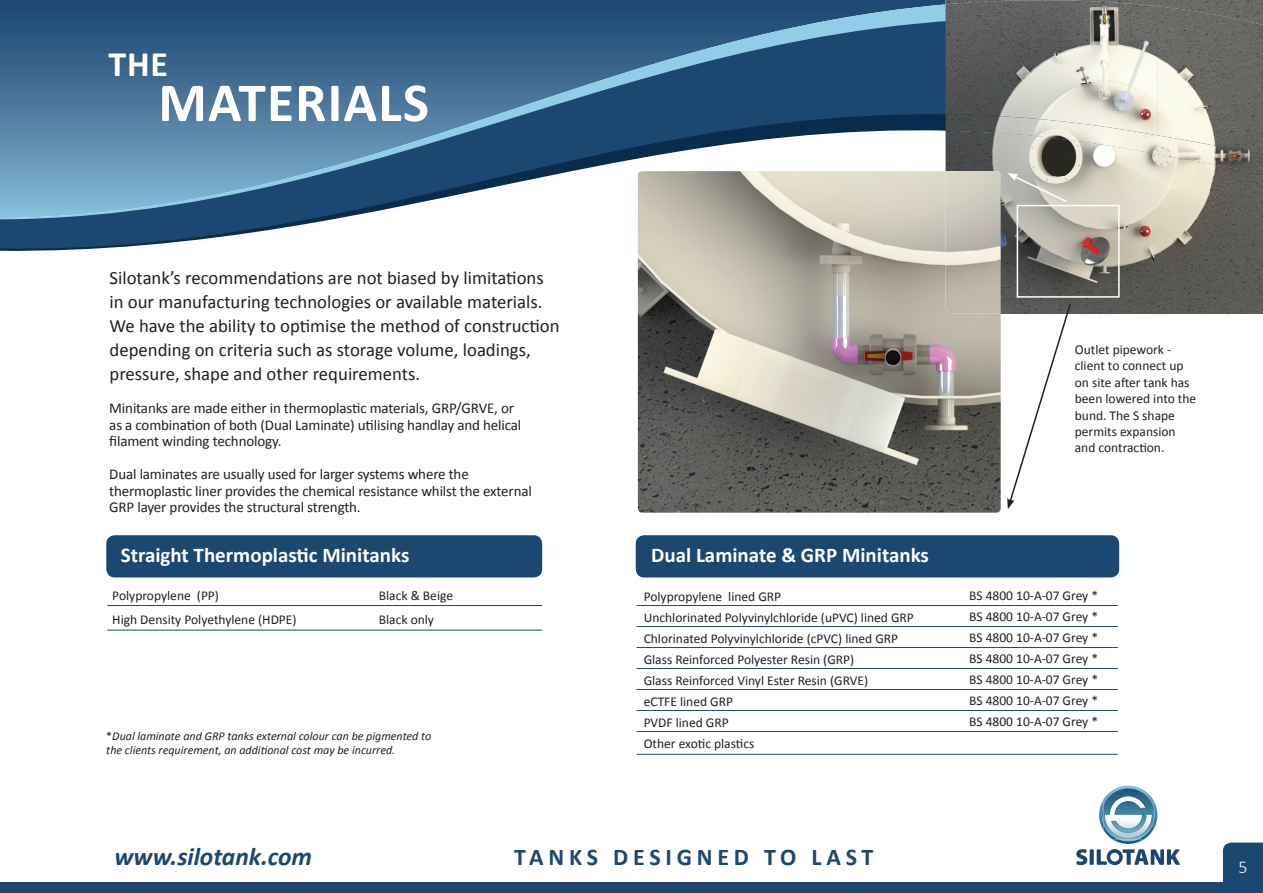
<style>
.page{position:relative;width:1263px;height:893px;background:#fff}
.page>*{position:absolute;margin:0;border:0;box-sizing:border-box;transform-origin:0 0}
.t1{font:700 55.5px "Calibri";letter-spacing:.02em;color:#fff}
.t2{font:700 36px "Calibri";color:#fff}
.t3{font:italic 700 25.5px "Calibri";color:#1c4771}
.t4{font:700 24px "Calibri";letter-spacing:.2em;color:#1c4771}
.t5{font:700 21px "Calibri";color:#fff}
.t6{font:18.75px/24px "Calibri";color:#231f20}
.t7{font:300 18px "Calibri";color:#fff}
.t8{font:15px/16.5px "Calibri";letter-spacing:-.01em;color:#231f20}
.t9{font:13.5px/21px "Calibri";color:#231f20}
.t10{font:italic 12px/14.4px "Calibri";color:#231f20}
.s1{font-style:normal}
</style>
<div class="page">
<svg style="left:0;top:1px;width:945px;height:260px"></svg>
<div style="left:1223px;top:843px;width:40px;height:39px;background:#1c4771"></div>
<div style="left:106px;top:535px;width:436px;height:42px;background:#1c4771;border-radius:9px"></div>
<hr style="left:107px;top:605px;width:435px;height:1px;background:#1c4771">
<hr style="left:107px;top:630px;width:435px;height:1px;background:#1c4771">
<div style="left:636px;top:535px;width:483px;height:42px;background:#1c4771;border-radius:9px"></div>
<hr style="left:637px;top:605px;width:481px;height:1px;background:#1c4771">
<hr style="left:637px;top:626px;width:481px;height:1px;background:#1c4771">
<hr style="left:637px;top:647px;width:481px;height:1px;background:#1c4771">
<hr style="left:637px;top:668px;width:481px;height:1px;background:#1c4771">
<hr style="left:637px;top:689px;width:481px;height:1px;background:#1c4771">
<hr style="left:637px;top:710px;width:481px;height:1px;background:#1c4771">
<hr style="left:637px;top:731px;width:481px;height:1px;background:#1c4771">
<hr style="left:637px;top:754px;width:481px;height:1px;background:#1c4771">
<div style="left:0;top:882px;width:1263px;height:11px;background:#1c4771"></div>
<svg style="left:1076px;top:849px;width:11px;height:16px"></svg>
<svg style="left:1090px;top:849px;width:4px;height:16px"></svg>
<svg style="left:1097px;top:786px;width:83px;height:79px"></svg>
<img style="left:1001px;top:173px;width:262px;height:3px">
<img style="left:1001px;top:176px;width:262px;height:138px">
<img style="left:945px;top:0;width:318px;height:26px">
<img style="left:945px;top:135px;width:318px;height:38px">
<img style="left:945px;top:18px;width:212px;height:117px">
<img style="left:1157px;top:26px;width:106px;height:128px">
<img style="left:638px;top:171px;width:363px;height:342px">
<img style="left:945px;top:171px;width:56px;height:143px">
<div style="left:1017px;top:205px;width:103px;height:93px;border:2px solid #fff"></div>
<svg style="left:1007px;top:173px;width:62px;height:31px;background:#bebeb5"></svg>
<svg style="left:1007px;top:302px;width:65px;height:207px"></svg>
<h2 class="t2" style="left:109px;top:41px;width:61px">THE</h2>
<h1 class="t1" style="left:158px;top:67px;width:272px">MATERIALS</h1>
<p class="t6" style="left:109px;top:266px;width:452px">Silotank’s recommendations are not biased by limitations in our manufacturing technologies or available materials.<br>We have the ability to optimise the method of construction depending on criteria such as storage volume, loadings, pressure, shape and other requirements.</p>
<p class="t8" style="left:109px;top:400px;width:413px">Minitanks are made either in thermoplastic materials, GRP/GRVE, or as a combination of both (Dual Laminate) utilising handlay and helical filament winding technology.</p>
<p class="t8" style="left:109px;top:466px;width:424px">Dual laminates are usually used for larger systems where the thermoplastic liner provides the chemical resistance whilst the external<br>GRP layer provides the structural strength.</p>
<p class="t9" style="left:1075px;top:341px;width:123px;line-height:16.5px">Outlet pipework - client to connect up on site after tank has been lowered into the bund. The S shape permits expansion and contraction.</p>
<h3 class="t5" style="left:121px;top:542px;width:290px">Straight Thermoplastic Minitanks</h3>
<h3 class="t5" style="left:651px;top:542px;width:279px">Dual Laminate &amp; GRP Minitanks</h3>
<p class="t9" style="left:644px;top:586px;width:272px">Polypropylene lined GRP<br>Unchlorinated Polyvinylchloride (uPVC) lined GRP<br>Chlorinated Polyvinylchloride (cPVC) lined GRP<br>Glass Reinforced Polyester Resin (GRP)<br>Glass Reinforced Vinyl Ester Resin (GRVE)<br>eCTFE lined GRP<br>PVDF lined GRP<br>Other exotic plastics</p>
<p class="t9" style="left:969px;top:585px;width:130px;text-align:justify">BS 4800 10-A-07 Grey * BS 4800 10-A-07 Grey * BS 4800 10-A-07 Grey * BS 4800 10-A-07 Grey * BS 4800 10-A-07 Grey * BS 4800 10-A-07 Grey * BS 4800 10-A-07 Grey *</p>
<p class="t9" style="left:112px;top:583px;width:186px;line-height:24px">Polypropylene (PP)<br>High Density Polyethylene (HDPE)</p>
<p class="t9" style="left:379px;top:583px;width:76px;line-height:24px">Black &amp; Beige<br>Black only</p>
<p class="t10" style="left:106px;top:728px;width:326px"><span class="s1">*</span>Dual laminate and GRP tanks external colour can be pigmented to the clients requirement, an additional cost may be incurred.</p>
<h3 class="t3" style="left:114px;top:840px;width:199px">www.silotank.com</h3>
<h3 class="t4" style="left:514px;top:841px;width:361px">TANKS DESIGNED TO LAST</h3>
<h3 class="t7" style="left:1238px;top:856px;width:11px">5</h3>
</div>
